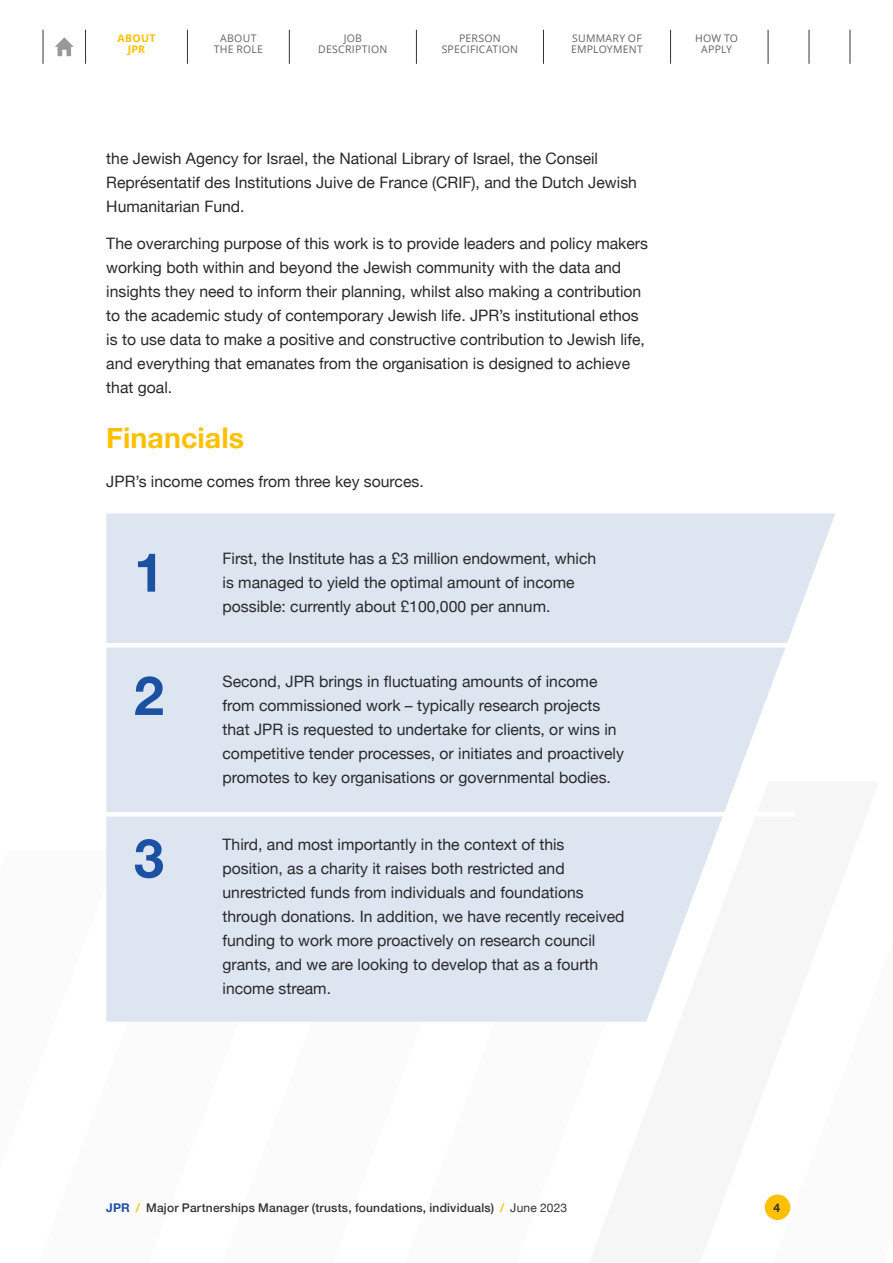
<style>
.page{position:relative;width:893px;height:1263px;background:#fff}
.page>*{position:absolute;margin:0;border:0;box-sizing:border-box;transform-origin:0 0}
.t1{font:700 54px "Helvetica Neue";color:#1b51a3}
.t2{font:700 28.5px "Helvetica Neue";letter-spacing:.005em;color:#ffc000}
.t3{font:15.75px/24px "Helvetica Neue";color:#292929}
.t4{font:500 12px "Helvetica Neue";letter-spacing:.015em;color:#333}
.t5{font:700 12px "Helvetica Neue";color:#333}
.t6{font:10.5px/11.2px "Open Sans";letter-spacing:.025em;color:#636363;text-align:center}
.t7{font:700 10.5px/11.2px "Open Sans";letter-spacing:.025em;color:#ffc000;text-align:center}
.s1{font-weight:700;color:#1b51a3}
.s2{color:#ffc000}
.s3{font-weight:400}
</style>
<div class="page">
<hr style="left:85px;top:30px;width:1px;height:34px;background:#333">
<hr style="left:43px;top:30px;width:1px;height:34px;background:#333">
<hr style="left:809px;top:30px;width:1px;height:34px;background:#333">
<hr style="left:850px;top:30px;width:1px;height:34px;background:#333">
<hr style="left:187px;top:30px;width:1px;height:34px;background:#333">
<hr style="left:289px;top:30px;width:1px;height:34px;background:#333">
<hr style="left:543px;top:30px;width:1px;height:34px;background:#333">
<hr style="left:416px;top:30px;width:1px;height:34px;background:#333">
<hr style="left:670px;top:30px;width:1px;height:34px;background:#333">
<hr style="left:768px;top:30px;width:1px;height:34px;background:#333">
<svg style="left:55px;top:37px;width:19px;height:19px"></svg>
<div style="left:765px;top:1194px;width:25px;height:26px;background:#ffc000;border-radius:50%"></div>
<svg style="left:106px;top:513px;width:729px;height:509px;background:#e1e8f2"></svg>
<hr style="left:97px;top:643px;width:698px;height:4px;background:#fff">
<hr style="left:97px;top:812px;width:698px;height:4px;background:#fff">
<p class="t7" style="left:118px;top:32px;width:39px">ABOUT<br>JPR</p>
<p class="t6" style="left:214px;top:32px;width:51px">ABOUT<br>THE ROLE</p>
<p class="t6" style="left:318px;top:32px;width:71px">JOB<br>DESCRIPTION</p>
<p class="t6" style="left:695px;top:32px;width:44px">HOW TO<br>APPLY</p>
<p class="t6" style="left:442px;top:32px;width:78px">PERSON<br>SPECIFICATION</p>
<p class="t6" style="left:571px;top:32px;width:73px;text-align:left">SUMMARY OF<br>EMPLOYMENT</p>
<p class="t3" style="left:106px;top:147px;width:532px">the Jewish Agency for Israel, the National Library of Israel, the Conseil<br>Représentatif des Institutions Juive de France (CRIF), and the Dutch Jewish<br>Humanitarian Fund.</p>
<p class="t3" style="left:106px;top:232px;width:543px">The overarching purpose of this work is to provide leaders and policy makers working both within and beyond the Jewish community with the data and insights they need to inform their planning, whilst also making a contribution to the academic study of contemporary Jewish life. JPR’s institutional ethos is to use data to make a positive and constructive contribution to Jewish life, and everything that emanates from the organisation is designed to achieve that goal.</p>
<h2 class="t2" style="left:106px;top:416px;width:139px">Financials</h2>
<p class="t3" style="left:106px;top:470px;width:319px">JPR’s income comes from three key sources.</p>
<h1 class="t1" style="left:134px;top:530px;width:32px">1</h1>
<p class="t3" style="left:223px;top:547px;width:375px">First, the Institute has a £3 million endowment, which is managed to yield the optimal amount of income possible: currently about £100,000 per annum.</p>
<h1 class="t1" style="left:134px;top:653px;width:32px">2</h1>
<p class="t3" style="left:223px;top:670px;width:403px">Second, JPR brings in fluctuating amounts of income from commissioned work – typically research projects that JPR is requested to undertake for clients, or wins in competitive tender processes, or initiates and proactively promotes to key organisations or governmental bodies.</p>
<h1 class="t1" style="left:134px;top:816px;width:32px">3</h1>
<p class="t3" style="left:223px;top:833px;width:404px">Third, and most importantly in the context of this position, as a charity it raises both restricted and unrestricted funds from individuals and foundations through donations. In addition, we have recently received funding to work more proactively on research council grants, and we are looking to develop that as a fourth income stream.</p>
<p class="t4" style="left:106px;top:1198px;width:462px"><span class="s1">JPR</span> <span class="s2">/</span> Major Partnerships Manager (trusts, foundations, individuals) <span class="s2">/</span> <span class="s3">June 2023</span></p>
<p class="t5" style="left:773px;top:1198px;width:8px">4</p>
</div>
